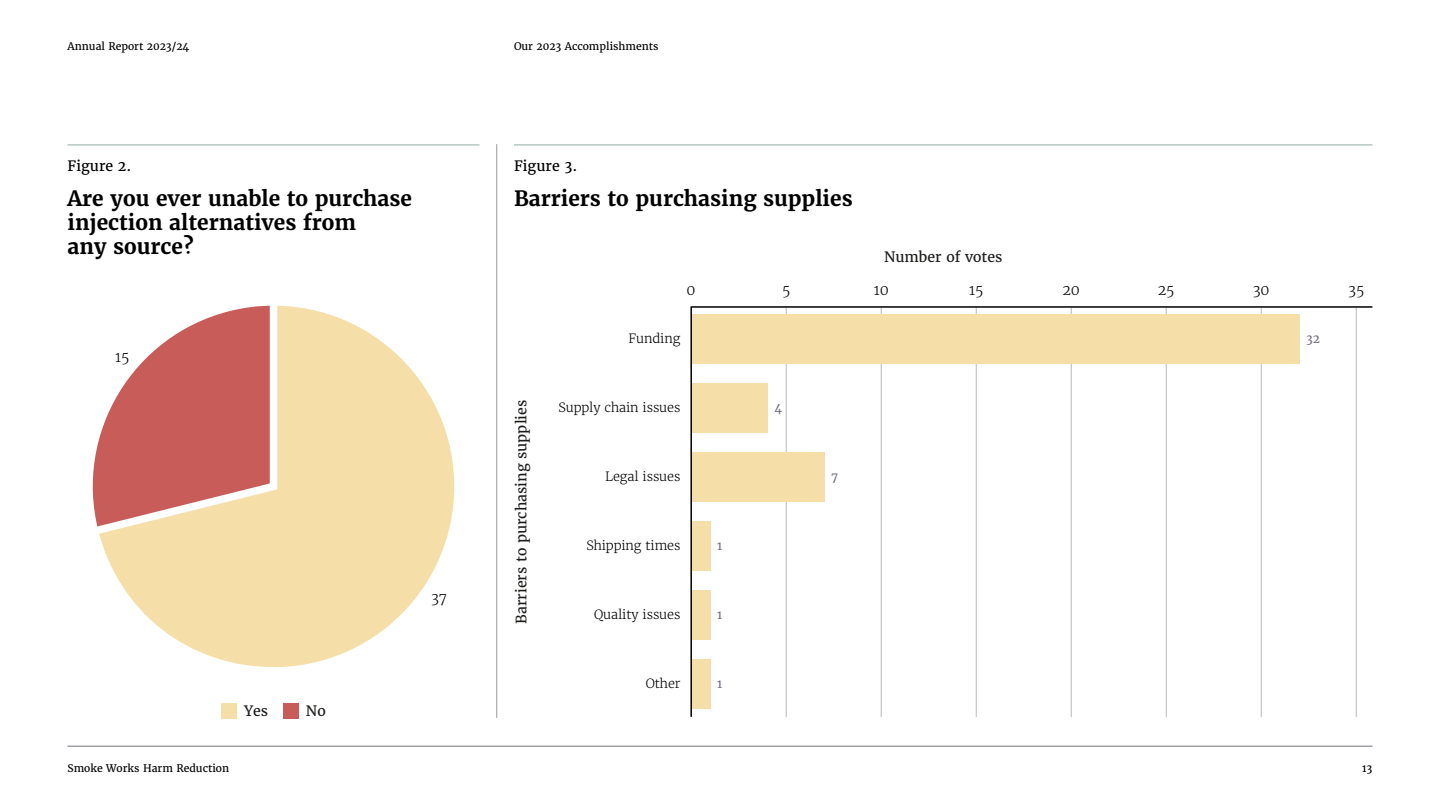
<style>
.page{position:relative;width:1440px;height:810px;background:#fff}
.page>*{position:absolute;margin:0;border:0;box-sizing:border-box;transform-origin:0 0}
.t1{font:700 21px/24px "Merriweather";color:#000}
.t2{font:14.25px "Merriweather";color:#1d1d1b}
.t3{font:300 14.25px "Merriweather";letter-spacing:-.01em;color:#000}
.t4{font:14.25px "Merriweather";color:#000}
.t5{font:300 12.75px "Merriweather";letter-spacing:-.01em;color:#000}
.t6{font:12px "Merriweather";color:#757082}
.t7{font:10.5px "Merriweather";color:#000}
</style>
<div class="page">
<hr style="left:68px;top:144px;width:411px;height:2px;background:#b5c9c2">
<hr style="left:514px;top:144px;width:859px;height:2px;background:#b5c9c2">
<svg style="left:690px;top:306px;width:682px;height:411px"></svg>
<div style="left:221px;top:703px;width:15px;height:15px;background:#f5dea8"></div>
<div style="left:283px;top:703px;width:15px;height:15px;background:#c75c59"></div>
<svg style="left:100px;top:306px;width:354px;height:361px;fill:#f5dea8"></svg>
<svg style="left:92px;top:306px;width:189px;height:233px"></svg>
<hr style="left:497px;top:144px;width:1px;height:574px;background:#999">
<hr style="left:68px;top:746px;width:1304px;height:1px;background:#757082">
<p class="t7" style="left:68px;top:39px;width:123px">Annual Report 2023/24</p>
<p class="t7" style="left:514px;top:39px;width:146px">Our 2023 Accomplishments</p>
<p class="t4" style="left:68px;top:157px;width:65px">Figure 2.</p>
<p class="t1" style="left:68px;top:186px;width:346px">Are you ever unable to purchase injection alternatives from<br>any source?</p>
<p class="t4" style="left:514px;top:157px;width:65px">Figure 3.</p>
<p class="t1" style="left:514px;top:186px;width:340px">Barriers to purchasing supplies</p>
<p class="t2" style="left:884px;top:248px;width:120px">Number of votes</p>
<p class="t3" style="left:115px;top:348px;width:16px">15</p>
<p class="t2" style="left:244px;top:702px;width:26px">Yes</p>
<p class="t2" style="left:306px;top:702px;width:21px">No</p>
<p class="t3" style="left:431px;top:589px;width:18px">37</p>
<p class="t2" style="left:512px;top:624px;width:225px;rotate:-90deg">Barriers to purchasing supplies</p>
<p class="t3" style="left:687px;top:281px;width:11px">0</p>
<p class="t3" style="left:782px;top:281px;width:10px">5</p>
<p class="t3" style="left:874px;top:281px;width:16px">10</p>
<p class="t3" style="left:969px;top:281px;width:16px">15</p>
<p class="t3" style="left:1063px;top:281px;width:19px">20</p>
<p class="t3" style="left:1158px;top:281px;width:18px">25</p>
<p class="t3" style="left:1253px;top:281px;width:18px">30</p>
<p class="t3" style="left:1348px;top:281px;width:18px">35</p>
<p class="t6" style="left:1306px;top:331px;width:15px">32</p>
<p class="t5" style="left:628px;top:330px;width:54px">Funding</p>
<p class="t5" style="left:558px;top:399px;width:124px">Supply chain issues</p>
<p class="t6" style="left:774px;top:400px;width:9px">4</p>
<p class="t5" style="left:605px;top:468px;width:77px">Legal issues</p>
<p class="t6" style="left:831px;top:469px;width:9px">7</p>
<p class="t5" style="left:586px;top:538px;width:96px">Shipping times</p>
<p class="t6" style="left:717px;top:538px;width:7px">1</p>
<p class="t5" style="left:594px;top:607px;width:88px">Quality issues</p>
<p class="t6" style="left:717px;top:607px;width:7px">1</p>
<p class="t5" style="left:646px;top:676px;width:36px">Other</p>
<p class="t6" style="left:717px;top:676px;width:7px">1</p>
<p class="t7" style="left:68px;top:762px;width:163px">Smoke Works Harm Reduction</p>
<p class="t7" style="left:1362px;top:762px;width:12px">13</p>
</div>
